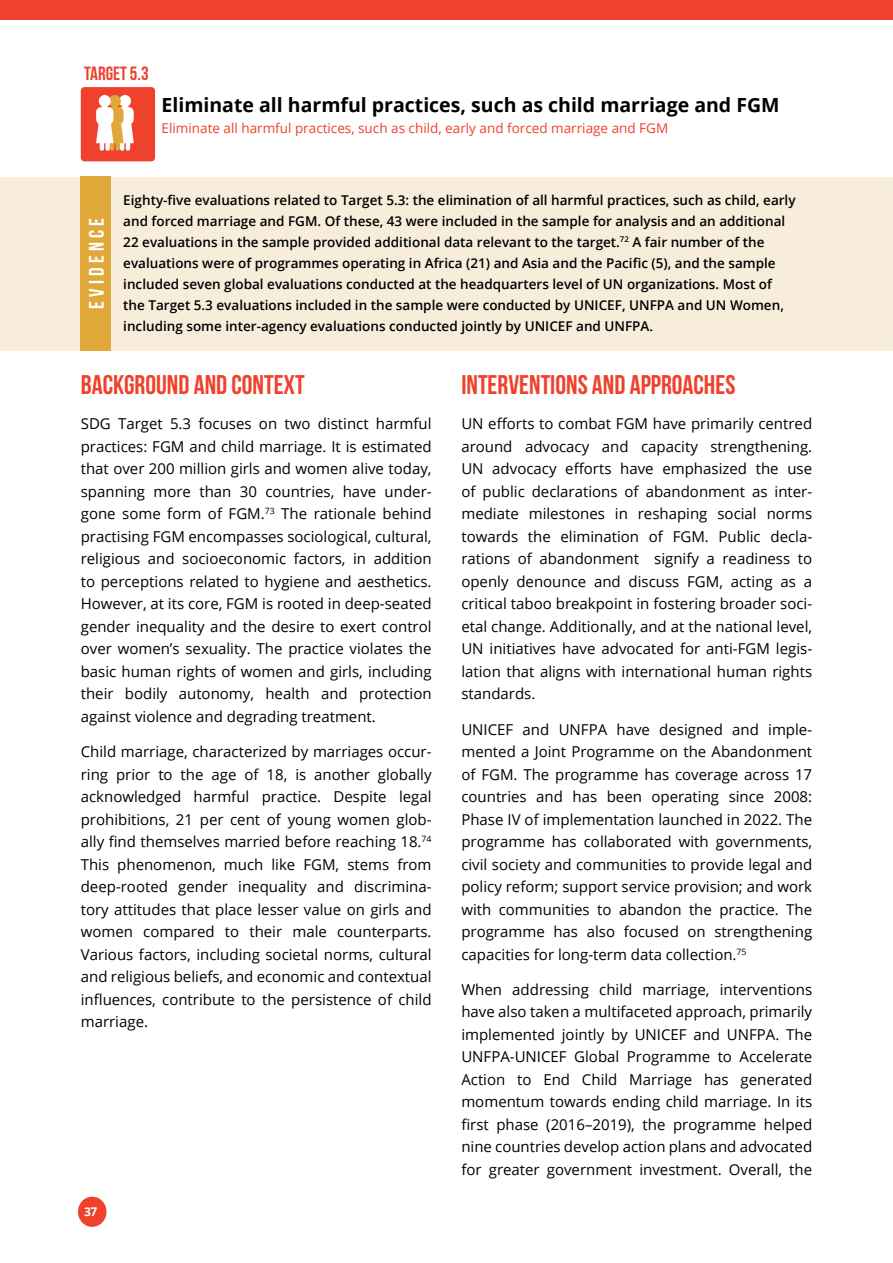
<style>
.page{position:relative;width:893px;height:1263px;background:#fff}
.page>*{position:absolute;margin:0;border:0;box-sizing:border-box;transform-origin:0 0}
.t1{font:700 27px "Bebas Neue";color:#ef412c}
.t2{font:700 21px "Bebas Neue";letter-spacing:.2em;color:#fff}
.t3{font:700 19.5px "Open Sans";color:#000}
.t4{font:700 19.2px "Bebas Neue";color:#ef412c}
.t5{font:15px/22.5px "Open Sans";color:#000;text-align:justify}
.t6{font:600 13.5px/21px "Open Sans";color:#000}
.t7{font:13.5px "Open Sans";color:#ef412c}
.t8{font:700 12px "Open Sans";color:#fff}
</style>
<div class="page">
<div style="left:0;top:178px;width:893px;height:173px;background:#f8edda"></div>
<div style="left:81px;top:176px;width:30px;height:175px;background:#dfa839"></div>
<div style="left:81px;top:87px;width:74px;height:74px;background:#ef412c;border-radius:4px"></div>
<svg style="left:96px;top:95px;width:38px;height:56px"></svg>
<div style="left:78px;top:1196px;width:28px;height:31px;background:#ef412c;border-radius:50%"></div>
<div style="left:0;top:0;width:893px;height:19px;background:#ef412c"></div>
<p class="t4" style="left:84px;top:63px;width:66px">TARGET 5.3</p>
<h3 class="t3" style="left:162px;top:92px;width:619px">Eliminate all harmful practices, such as child marriage and FGM</h3>
<p class="t7" style="left:162px;top:119px;width:508px">Eliminate all harmful practices, such as child, early and forced marriage and FGM</p>
<h2 class="t2" style="left:85px;top:309px;width:92px;rotate:-90deg">EVIDENCE</h2>
<p class="t6" style="left:123px;top:189px;width:674px">Eighty-five evaluations related to Target 5.3: the elimination of all harmful practices, such as child, early and forced marriage and FGM. Of these, 43 were included in the sample for analysis and an additional 22 evaluations in the sample provided additional data relevant to the target.<sup>72</sup> A fair number of the evaluations were of programmes operating in Africa (21) and Asia and the Pacific (5), and the sample included seven global evaluations conducted at the headquarters level of UN organizations. Most of the Target 5.3 evaluations included in the sample were conducted by UNICEF, UNFPA and UN Women, including some inter-agency evaluations conducted jointly by UNICEF and UNFPA.</p>
<h1 class="t1" style="left:81px;top:370px;width:226px">BACKGROUND AND CONTEXT</h1>
<p class="t5" style="left:81px;top:412px;width:352px">SDG Target 5.3 focuses on two distinct harmful practices: FGM and child marriage. It is estimated that over 200 million girls and women alive today, spanning more than 30 countries, have under&shy;gone some form of FGM.<sup>73</sup> The rationale behind practising FGM encompasses sociological, cultural, religious and socioeconomic factors, in addition to perceptions related to hygiene and aesthetics.<br>However, at its core, FGM is rooted in deep-seated gender inequality and the desire to exert control over women’s sexuality. The practice violates the basic human rights of women and girls, including their bodily autonomy, health and protection against violence and degrading treatment.</p>
<p class="t5" style="left:81px;top:740px;width:352px">Child marriage, characterized by marriages occur&shy;ring prior to the age of 18, is another globally acknowledged harmful practice. Despite legal prohibitions, 21 per cent of young women glob&shy;ally find themselves married before reaching 18.<sup>74<br></sup>This phenomenon, much like FGM, stems from deep-rooted gender inequality and discrimina&shy;tory attitudes that place lesser value on girls and women compared to their male counterparts.<br>Various factors, including societal norms, cultural and religious beliefs, and economic and contextual influences, contribute to the persistence of child marriage.</p>
<p class="t8" style="left:84px;top:1203px;width:15px">37</p>
<h1 class="t1" style="left:461px;top:370px;width:276px">INTERVENTIONS AND APPROACHES</h1>
<p class="t5" style="left:461px;top:412px;width:352px">UN efforts to combat FGM have primarily centred around advocacy and capacity strengthening.<br>UN advocacy efforts have emphasized the use of public declarations of abandonment as inter&shy;mediate milestones in reshaping social norms towards the elimination of FGM. Public decla&shy;rations of abandonment signify a readiness to openly denounce and discuss FGM, acting as a critical taboo breakpoint in fostering broader soci&shy;etal change. Additionally, and at the national level, UN initiatives have advocated for anti-FGM legis&shy;lation that aligns with international human rights standards.</p>
<p class="t5" style="left:461px;top:717px;width:352px">UNICEF and UNFPA have designed and imple&shy;mented a Joint Programme on the Abandonment of FGM. The programme has coverage across 17 countries and has been operating since 2008:<br>Phase IV of implementation launched in 2022. The programme has collaborated with governments, civil society and communities to provide legal and policy reform; support service provision; and work with communities to abandon the practice. The programme has also focused on strengthening capacities for long-term data collection.<sup>75</sup></p>
<p class="t5" style="left:461px;top:978px;width:352px">When addressing child marriage, interventions have also taken a multifaceted approach, primarily implemented jointly by UNICEF and UNFPA. The UNFPA-UNICEF Global Programme to Accelerate Action to End Child Marriage has generated momentum towards ending child marriage. In its first phase (2016–2019), the programme helped nine countries develop action plans and advocated for greater government investment. Overall, the</p>
</div>
